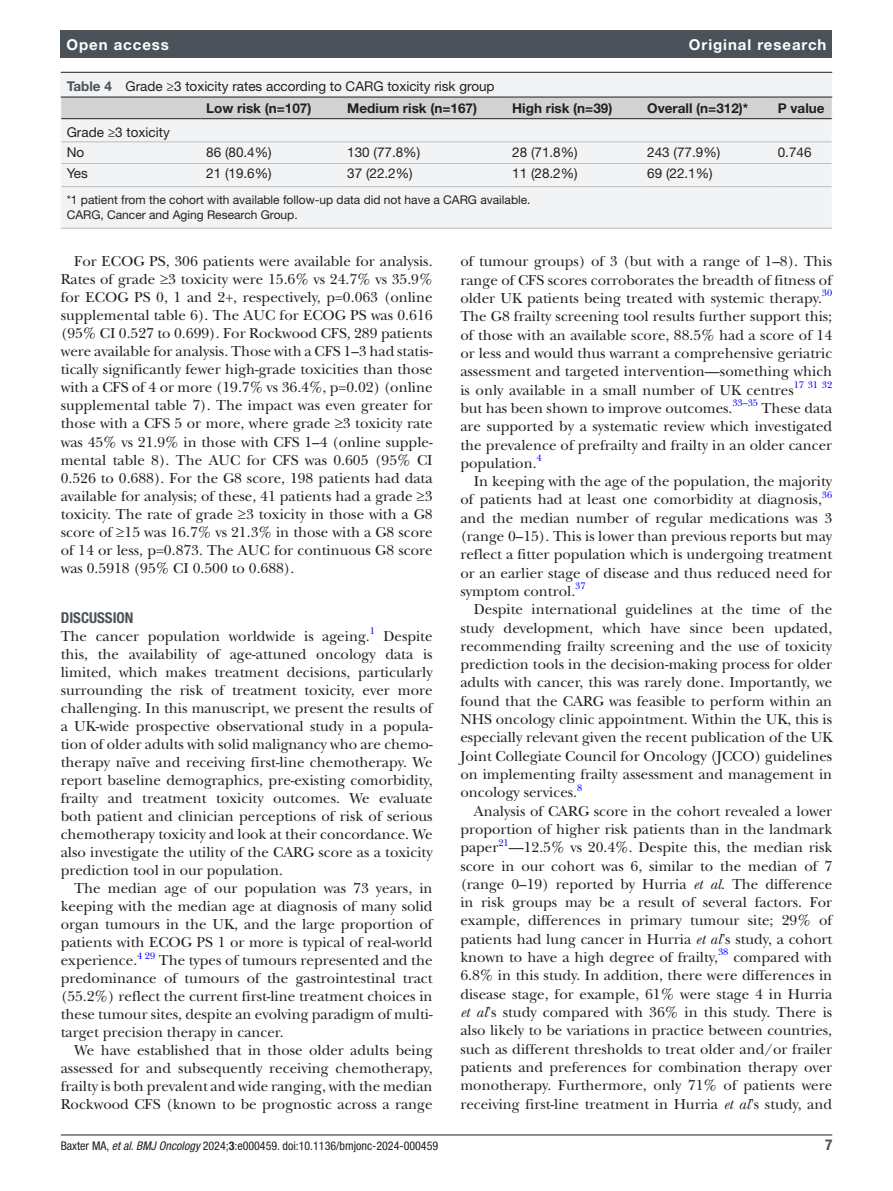
<style>
.page{position:relative;width:893px;height:1191px;background:#fff}
.page>*{position:absolute;margin:0;border:0;box-sizing:border-box;transform-origin:0 0}
.t1{font:15px/18px "New Baskerville";color:#231f20;text-align:justify}
.t2{font:700 15px "Helvetica Neue LT Std";letter-spacing:.065em;color:#fff}
.t3{font:700 condensed 15px "Helvetica Neue LT Std";color:#4b5259}
.t4{font:13.5px/22px "Helvetica Neue LT Std";color:#231f20}
.t5{font:700 13.5px "Helvetica Neue LT Std";color:#231f20}
.t6{font:12px/15px "Helvetica Neue LT Std";color:#231f20}
.t7{font:condensed 12px "Helvetica Neue LT Std";color:#231f20}
.t8{font:9.9px "New Baskerville";color:#00f}
.s1{font-weight:700;color:#4b5259}
.s2{font-weight:700}
.s3{font-style:italic}
</style>
<div class="page">
<hr style="left:61px;top:1134px;width:771px;height:1px;background:#231f20">
<div style="left:61px;top:31px;width:771px;height:27px;background:#4b5259"></div>
<div style="left:61px;top:73px;width:771px;height:155px;background:#f2f3f4"></div>
<hr style="left:61px;top:72px;width:771px;height:1px;background:#231f20">
<hr style="left:61px;top:228px;width:139px;height:1px;background:#bcbdc0">
<hr style="left:200px;top:228px;width:141px;height:1px;background:#bcbdc0">
<hr style="left:341px;top:228px;width:165px;height:1px;background:#bcbdc0">
<hr style="left:506px;top:228px;width:135px;height:1px;background:#bcbdc0">
<hr style="left:641px;top:228px;width:131px;height:1px;background:#bcbdc0">
<hr style="left:772px;top:228px;width:60px;height:1px;background:#bcbdc0">
<svg style="left:60px;top:97px;width:773px;height:90px"></svg>
<p class="t2" style="left:66px;top:35px;width:104px">Open access</p>
<p class="t2" style="left:689px;top:35px;width:139px">Original research</p>
<p class="t4" style="left:206px;top:75px;width:290px;text-indent:-140px"><span class="s1">Table 4</span> Grade ≥3 toxicity rates according to CARG toxicity risk group<br><span class="s2">Low risk (n=107)</span></p>
<p class="t5" style="left:347px;top:99px;width:131px">Medium risk (n=167)</p>
<p class="t5" style="left:512px;top:99px;width:102px">High risk (n=39)</p>
<p class="t5" style="left:647px;top:99px;width:103px">Overall (n=312)*</p>
<p class="t5" style="left:778px;top:99px;width:48px">P value</p>
<p class="t4" style="left:67px;top:122px;width:105px;line-height:20.1px">Grade ≥3 toxicity<br>No</p>
<p class="t4" style="left:206px;top:141px;width:67px">86 (80.4%)</p>
<p class="t4" style="left:347px;top:141px;width:75px">130 (77.8%)</p>
<p class="t4" style="left:512px;top:141px;width:67px">28 (71.8%)</p>
<p class="t4" style="left:647px;top:141px;width:75px">243 (77.9%)</p>
<p class="t4" style="left:778px;top:141px;width:35px">0.746</p>
<p class="t4" style="left:67px;top:162px;width:23px">Yes</p>
<p class="t4" style="left:206px;top:162px;width:67px">21 (19.6%)</p>
<p class="t4" style="left:347px;top:162px;width:67px">37 (22.2%)</p>
<p class="t4" style="left:512px;top:162px;width:67px">11 (28.2%)</p>
<p class="t4" style="left:647px;top:162px;width:67px">69 (22.1%)</p>
<p class="t6" style="left:67px;top:192px;width:465px">*1 patient from the cohort with available follow-up data did not have a CARG available.<br>CARG, Cancer and Aging Research Group.</p>
<p class="t1" style="left:61px;top:253px;width:373px;text-indent:14px">For ECOG PS, 306 patients were available for analysis.<br>Rates of grade ≥3 toxicity were 15.6% vs 24.7% vs 35.9% for ECOG PS 0, 1 and 2+, respectively, p=0.063 (online supplemental table 6). The AUC for ECOG PS was 0.616 (95% CI 0.527 to 0.699). For Rockwood CFS, 289 patients were available for analysis. Those with a CFS 1–3 had statis&shy;tically significantly fewer high-grade toxicities than those with a CFS of 4 or more (19.7% vs 36.4%, p=0.02) (online supplemental table 7). The impact was even greater for those with a CFS 5 or more, where grade ≥3 toxicity rate was 45% vs 21.9% in those with CFS 1–4 (online supple&shy;mental table 8). The AUC for CFS was 0.605 (95% CI 0.526 to 0.688). For the G8 score, 198 patients had data available for analysis; of these, 41 patients had a grade ≥3 toxicity. The rate of grade ≥3 toxicity in those with a G8 score of ≥15 was 16.7% vs 21.3% in those with a G8 score of 14 or less, p=0.873. The AUC for continuous G8 score was 0.5918 (95% CI 0.500 to 0.688).</p>
<p class="t3" style="left:61px;top:609px;width:74px">DISCUSSION</p>
<p class="t1" style="left:61px;top:627px;width:316px">The cancer population worldwide is ageing.<sup>1</sup></p>
<p class="t1" style="left:61px;top:627px;width:373px;text-indent:323px">Despite this, the availability of age-attuned oncology data is limited, which makes treatment decisions, particularly surrounding the risk of treatment toxicity, ever more challenging. In this manuscript, we present the results of a UK-wide prospective observational study in a popula&shy;tion of older adults with solid malignancy who are chemo&shy;therapy naïve and receiving first-line chemotherapy. We report baseline demographics, pre-existing comorbidity, frailty and treatment toxicity outcomes. We evaluate both patient and clinician perceptions of risk of serious chemotherapy toxicity and look at their concordance. We also investigate the utility of the CARG score as a toxicity prediction tool in our population.</p>
<p class="t1" style="left:61px;top:879px;width:373px;text-indent:14px">The median age of our population was 73 years, in keeping with the median age at diagnosis of many solid organ tumours in the UK, and the large proportion of patients with ECOG PS 1 or more is typical of real-world experience.</p>
<p class="t8" style="left:137px;top:949px;width:19px">4 29</p>
<p class="t1" style="left:61px;top:951px;width:373px;text-indent:98px">The types of tumours represented and the predominance of tumours of the gastrointestinal tract (55.2%) reflect the current first-line treatment choices in these tumour sites, despite an evolving paradigm of multi&shy;target precision therapy in cancer.</p>
<p class="t1" style="left:61px;top:1041px;width:373px;text-indent:14px">We have established that in those older adults being assessed for and subsequently receiving chemotherapy, frailty is both prevalent and wide ranging, with the median Rockwood CFS (known to be prognostic across a range</p>
<p class="t1" style="left:460px;top:252px;width:373px">of tumour groups) of 3 (but with a range of 1–8). This range of CFS scores corroborates the breadth of fitness of older UK patients being treated with systemic therapy.<sup>30<br></sup>The G8 frailty screening tool results further support this; of those with an available score, 88.5% had a score of 14 or less and would thus warrant a comprehensive geriatric assessment and targeted intervention—something which is only available in a small number of UK centres</p>
<p class="t8" style="left:794px;top:379px;width:40px">17 31 32</p>
<p class="t1" style="left:460px;top:399px;width:274px">but has been shown to improve outcomes.</p>
<p class="t8" style="left:732px;top:397px;width:27px">33–35</p>
<p class="t1" style="left:460px;top:399px;width:373px;text-indent:301px">These data are supported by a systematic review which investigated the prevalence of prefrailty and frailty in an older cancer population.</p>
<p class="t8" style="left:537px;top:452px;width:7px">4</p>
<p class="t1" style="left:460px;top:472px;width:373px;text-indent:14px">In keeping with the age of the population, the majority of patients had at least one comorbidity at diagnosis,</p>
<p class="t8" style="left:822px;top:489px;width:12px">36</p>
<p class="t1" style="left:460px;top:509px;width:373px">and the median number of regular medications was 3 (range 0–15). This is lower than previous reports but may reflect a fitter population which is undergoing treatment or an earlier stage of disease and thus reduced need for symptom control.</p>
<p class="t8" style="left:575px;top:580px;width:12px">37</p>
<p class="t1" style="left:460px;top:600px;width:373px;text-indent:14px">Despite international guidelines at the time of the study development, which have since been updated, recommending frailty screening and the use of toxicity prediction tools in the decision-making process for older adults with cancer, this was rarely done. Importantly, we found that the CARG was feasible to perform within an NHS oncology clinic appointment. Within the UK, this is especially relevant given the recent publication of the UK Joint Collegiate Council for Oncology (JCCO) guidelines on implementing frailty assessment and management in oncology services.</p>
<p class="t8" style="left:577px;top:781px;width:7px">8</p>
<p class="t1" style="left:460px;top:801px;width:373px;text-indent:14px">Analysis of CARG score in the cohort revealed a lower proportion of higher risk patients than in the landmark paper<sup>21</sup>—12.5% vs 20.4%. Despite this, the median risk score in our cohort was 6, similar to the median of 7 (range 0–19) reported by Hurria <span class="s3">et al</span>. The difference in risk groups may be a result of several factors. For example, differences in primary tumour site; 29% of patients had lung cancer in Hurria <span class="s3">et al</span>’s study, a cohort known to have a high degree of frailty,</p>
<p class="t8" style="left:718px;top:946px;width:12px">38</p>
<p class="t1" style="left:460px;top:948px;width:373px;text-indent:273px">compared with 6.8% in this study. In addition, there were differences in disease stage, for example, 61% were stage 4 in Hurria <span class="s3">et al</span>’s study compared with 36% in this study. There is also likely to be variations in practice between countries, such as different thresholds to treat older and/or frailer patients and preferences for combination therapy over monotherapy. Furthermore, only 71% of patients were receiving first-line treatment in Hurria <span class="s3">et al</span>’s study, and</p>
<p class="t7" style="left:61px;top:1138px;width:379px">Baxter MA, <span class="s3">et al</span>. <span class="s3">BMJ Oncology</span> 2024;<span class="s2">3</span>:e000459. doi:10.1136/bmjonc-2024-000459</p>
<p class="t3" style="left:825px;top:1135px;width:9px">7</p>
</div>
